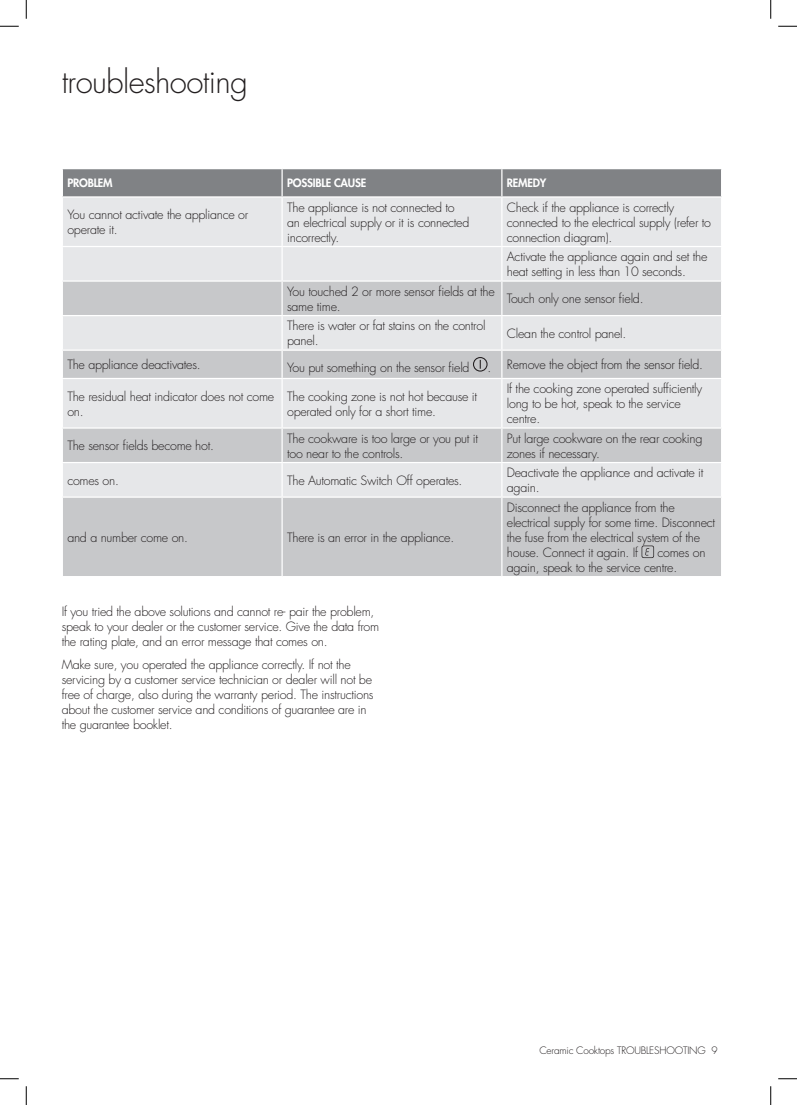
<style>
.page{position:relative;width:797px;height:1105px;background:#fff}
.page>*{position:absolute;margin:0;border:0;box-sizing:border-box;transform-origin:0 0}
.t1{font:300 31.25px "Futura LT";letter-spacing:-.02em;color:#231f20}
.t2{font:300 12.5px/15px "Futura LT";letter-spacing:-.02em;color:#231f20}
.t3{font:800 11.25px "Futura LT";letter-spacing:-.02em;color:#fff}
.t4{font:300 10px "Futura LT";letter-spacing:-.02em;color:#231f20}
</style>
<div class="page">
<div style="left:63px;top:198px;width:658px;height:82px;background:#e6e7e9"></div>
<svg style="left:63px;top:282px;width:658px;height:294px;background:#d3d4d6"></svg>
<hr style="left:281px;top:198px;width:2px;height:48px;background:#fff">
<hr style="left:501px;top:198px;width:1px;height:48px;background:#fff">
<svg style="left:62px;top:169px;width:660px;height:28px;background:#848689"></svg>
<hr style="left:502px;top:196px;width:220px;height:2px;background:#fff">
<hr style="left:62px;top:246px;width:220px;height:1px;background:#fff">
<hr style="left:282px;top:246px;width:220px;height:1px;background:#fff">
<hr style="left:281px;top:247px;width:2px;height:33px;background:#fff">
<hr style="left:502px;top:246px;width:220px;height:1px;background:#fff">
<hr style="left:501px;top:247px;width:1px;height:33px;background:#fff">
<hr style="left:281px;top:316px;width:2px;height:33px;background:#fff">
<hr style="left:501px;top:316px;width:1px;height:33px;background:#fff">
<hr style="left:281px;top:379px;width:2px;height:48px;background:#fff">
<hr style="left:501px;top:379px;width:1px;height:48px;background:#fff">
<hr style="left:281px;top:463px;width:2px;height:33px;background:#fff">
<hr style="left:501px;top:463px;width:1px;height:33px;background:#fff">
<hr style="left:62px;top:315px;width:220px;height:1px;background:#fff">
<hr style="left:281px;top:282px;width:2px;height:33px;background:#fff">
<hr style="left:282px;top:315px;width:220px;height:1px;background:#fff">
<hr style="left:501px;top:282px;width:1px;height:33px;background:#fff">
<hr style="left:502px;top:315px;width:220px;height:1px;background:#fff">
<hr style="left:62px;top:349px;width:220px;height:2px;background:#fff">
<hr style="left:62px;top:378px;width:220px;height:1px;background:#fff">
<hr style="left:282px;top:349px;width:220px;height:2px;background:#fff">
<hr style="left:281px;top:351px;width:2px;height:27px;background:#fff">
<hr style="left:282px;top:378px;width:220px;height:1px;background:#fff">
<hr style="left:502px;top:349px;width:220px;height:2px;background:#fff">
<svg style="left:501px;top:351px;width:1px;height:27px"></svg>
<hr style="left:502px;top:378px;width:220px;height:1px;background:#fff">
<hr style="left:62px;top:427px;width:220px;height:2px;background:#fff">
<hr style="left:62px;top:462px;width:220px;height:1px;background:#fff">
<hr style="left:282px;top:427px;width:220px;height:2px;background:#fff">
<hr style="left:281px;top:429px;width:2px;height:33px;background:#fff">
<hr style="left:282px;top:462px;width:220px;height:1px;background:#fff">
<hr style="left:502px;top:427px;width:220px;height:2px;background:#fff">
<hr style="left:501px;top:429px;width:1px;height:33px;background:#fff">
<hr style="left:502px;top:462px;width:220px;height:1px;background:#fff">
<hr style="left:62px;top:496px;width:220px;height:2px;background:#fff">
<hr style="left:282px;top:496px;width:220px;height:2px;background:#fff">
<hr style="left:281px;top:498px;width:2px;height:78px;background:#fff">
<hr style="left:502px;top:496px;width:220px;height:2px;background:#fff">
<hr style="left:501px;top:498px;width:1px;height:78px;background:#fff">
<svg style="left:473px;top:357px;width:14px;height:15px"></svg>
<svg style="left:641px;top:545px;width:13px;height:13px"></svg>
<svg style="left:0;top:25px;width:19px;height:2px"></svg>
<svg style="left:778px;top:25px;width:19px;height:2px"></svg>
<svg style="left:0;top:1078px;width:19px;height:1px"></svg>
<svg style="left:778px;top:1078px;width:19px;height:1px"></svg>
<svg style="left:25px;top:0;width:2px;height:19px"></svg>
<svg style="left:25px;top:1086px;width:2px;height:19px"></svg>
<svg style="left:770px;top:0;width:1px;height:19px"></svg>
<svg style="left:770px;top:1086px;width:1px;height:19px"></svg>
<h1 class="t1" style="left:62px;top:62px;width:188px">troubleshooting</h1>
<p class="t3" style="left:67px;top:176px;width:47px">PROBLEM</p>
<p class="t3" style="left:287px;top:176px;width:81px">POSSIBLE CAUSE</p>
<p class="t3" style="left:507px;top:176px;width:41px">REMEDY</p>
<p class="t2" style="left:67px;top:207px;width:182px">You cannot activate the appliance or operate it.</p>
<p class="t2" style="left:287px;top:200px;width:184px">The appliance is not connected to an electrical supply or it is connected incorrectly.</p>
<p class="t2" style="left:507px;top:200px;width:206px">Check if the appliance is correctly connected to the electrical supply (refer to connection diagram).</p>
<p class="t2" style="left:507px;top:249px;width:202px">Activate the appliance again and set the heat setting in less than 10 seconds.</p>
<p class="t2" style="left:287px;top:284px;width:209px">You touched 2 or more sensor fields at the same time.</p>
<p class="t2" style="left:507px;top:291px;width:138px">Touch only one sensor field.</p>
<p class="t2" style="left:287px;top:318px;width:200px">There is water or fat stains on the control panel.</p>
<p class="t2" style="left:507px;top:326px;width:121px">Clean the control panel.</p>
<p class="t2" style="left:67px;top:357px;width:135px">The appliance deactivates.</p>
<p class="t2" style="left:287px;top:360px;width:184px">You put something on the sensor field</p>
<p class="t2" style="left:487px;top:360px;width:5px">.</p>
<p class="t2" style="left:507px;top:357px;width:198px">Remove the object from the sensor field.</p>
<p class="t2" style="left:67px;top:389px;width:208px">The residual heat indicator does not come on.</p>
<p class="t2" style="left:287px;top:389px;width:192px">The cooking zone is not hot because it operated only for a short time.</p>
<p class="t2" style="left:507px;top:381px;width:197px">If the cooking zone operated sufficiently long to be hot, speak to the service centre.</p>
<p class="t2" style="left:67px;top:438px;width:148px">The sensor fields become hot.</p>
<p class="t2" style="left:287px;top:431px;width:193px">The cookware is too large or you put it too near to the controls.</p>
<p class="t2" style="left:507px;top:431px;width:197px">Put large cookware on the rear cooking zones if necessary.</p>
<p class="t2" style="left:67px;top:473px;width:53px">comes on.</p>
<p class="t2" style="left:287px;top:473px;width:177px">The Automatic Switch Off operates.</p>
<p class="t2" style="left:507px;top:465px;width:198px">Deactivate the appliance and activate it again.</p>
<p class="t2" style="left:67px;top:530px;width:122px">and a number come on.</p>
<p class="t2" style="left:287px;top:530px;width:169px">There is an error in the appliance.</p>
<p class="t2" style="left:507px;top:500px;width:210px">Disconnect the appliance from the electrical supply for some time. Disconnect the fuse from the electrical system of the house. Connect it again. If</p>
<p class="t2" style="left:507px;top:545px;width:200px;text-indent:151px">comes on again, speak to the service centre.</p>
<p class="t2" style="left:62px;top:605px;width:319px">If you tried the above solutions and cannot re- pair the problem, speak to your dealer or the customer service. Give the data from the rating plate, and an error message that comes on.</p>
<p class="t2" style="left:62px;top:657px;width:313px">Make sure, you operated the appliance correctly. If not the servicing by a customer service technician or dealer will not be free of charge, also during the warranty period. The instructions about the customer service and conditions of guarantee are in the guarantee booklet.</p>
<p class="t4" style="left:539px;top:1044px;width:179px">Ceramic Cooktops TROUBLESHOOTING 9</p>
</div>
